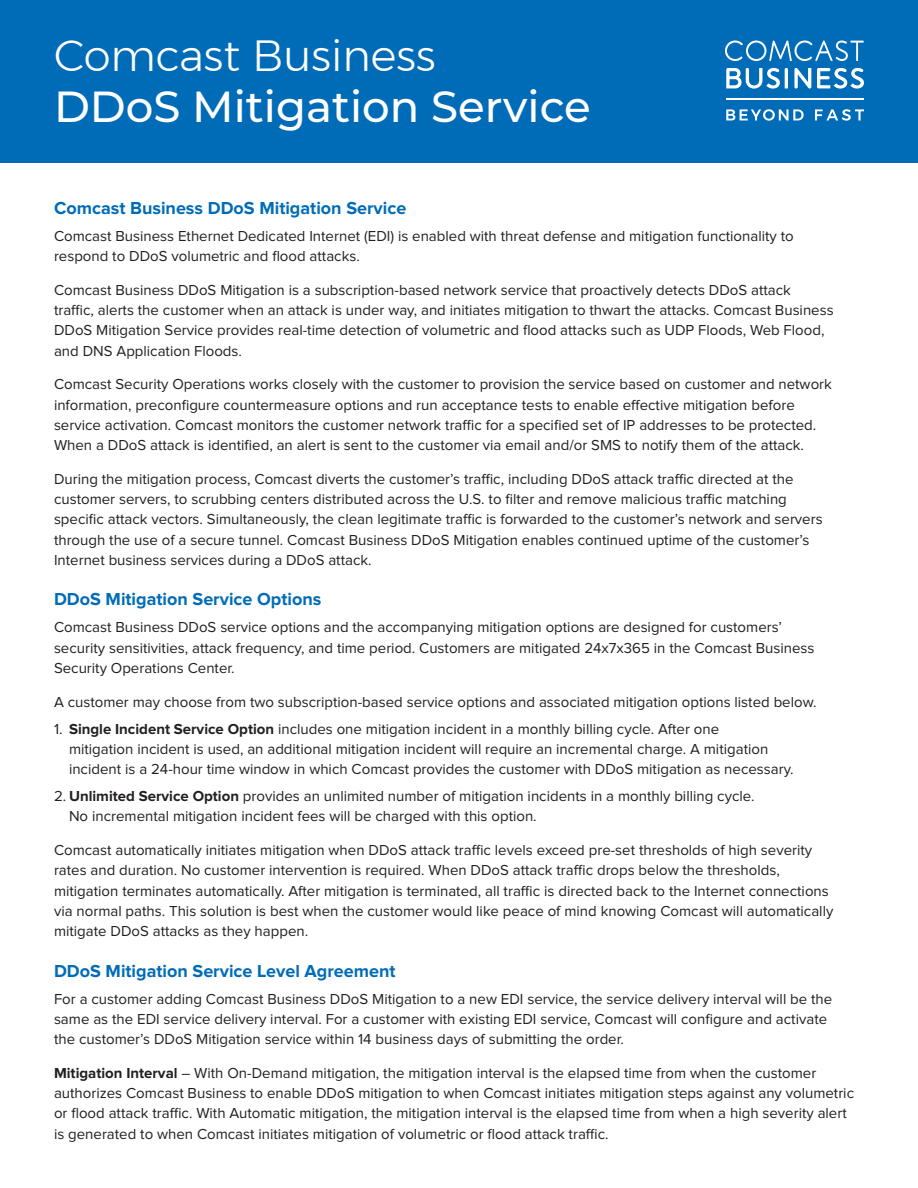
<style>
.page{position:relative;width:918px;height:1188px;background:#fff}
.page>*{position:absolute;margin:0;border:0;box-sizing:border-box;transform-origin:0 0}
.t1{font:500 43.5px/51px "Montserrat";color:#fff}
.t2{font:700 18px "Proxima Nova";color:#006cb7}
.t3{font:15px/20.2px "Proxima Nova";color:#231f20}
.s1{font-weight:300}
.s2{font-weight:700}
</style>
<div class="page">
<div style="left:0;top:0;width:918px;height:162px;background:#006cb7"></div>
<svg style="left:726px;top:109px;width:78px;height:12px"></svg>
<svg style="left:815px;top:109px;width:49px;height:12px"></svg>
<svg style="left:725px;top:40px;width:139px;height:21px"></svg>
<svg style="left:794px;top:68px;width:17px;height:21px"></svg>
<svg style="left:726px;top:68px;width:62px;height:21px"></svg>
<svg style="left:817px;top:68px;width:47px;height:21px"></svg>
<hr style="left:726px;top:98px;width:138px;height:2px;background:#fff">
<p class="t1" style="left:54px;top:28px;width:538px"><span class="s1">Comcast Business<br></span>DDoS Mitigation Service</p>
<p class="t2" style="left:54px;top:198px;width:354px">Comcast Business DDoS Mitigation Service</p>
<p class="t3" style="left:54px;top:226px;width:741px">Comcast Business Ethernet Dedicated Internet (EDI) is enabled with threat defense and mitigation functionality to respond to DDoS volumetric and flood attacks.</p>
<p class="t3" style="left:54px;top:280px;width:781px">Comcast Business DDoS Mitigation is a subscription-based network service that proactively detects DDoS attack traffic, alerts the customer when an attack is under way, and initiates mitigation to thwart the attacks. Comcast Business DDoS Mitigation Service provides real-time detection of volumetric and flood attacks such as UDP Floods, Web Flood, and DNS Application Floods.</p>
<p class="t3" style="left:54px;top:375px;width:779px">Comcast Security Operations works closely with the customer to provision the service based on customer and network information, preconfigure countermeasure options and run acceptance tests to enable effective mitigation before service activation. Comcast monitors the customer network traffic for a specified set of IP addresses to be protected.<br>When a DDoS attack is identified, an alert is sent to the customer via email and/or SMS to notify them of the attack.</p>
<p class="t3" style="left:54px;top:469px;width:770px">During the mitigation process, Comcast diverts the customer’s traffic, including DDoS attack traffic directed at the customer servers, to scrubbing centers distributed across the U.S. to filter and remove malicious traffic matching specific attack vectors. Simultaneously, the clean legitimate traffic is forwarded to the customer’s network and servers through the use of a secure tunnel. Comcast Business DDoS Mitigation enables continued uptime of the customer’s Internet business services during a DDoS attack.</p>
<p class="t2" style="left:54px;top:589px;width:269px">DDoS Mitigation Service Options</p>
<p class="t3" style="left:54px;top:618px;width:762px">Comcast Business DDoS service options and the accompanying mitigation options are designed for customers’ security sensitivities, attack frequency, and time period. Customers are mitigated 24x7x365 in the Comcast Business<br>Security Operations Center.</p>
<p class="t3" style="left:54px;top:692px;width:764px">A customer may choose from two subscription-based service options and associated mitigation options listed below.</p>
<p class="t3" style="left:69px;top:719px;width:726px;text-indent:-15px">1. <span class="s2">Single Incident Service Option</span> includes one mitigation incident in a monthly billing cycle. After one<br>mitigation incident is used, an additional mitigation incident will require an incremental charge. A mitigation incident is a 24-hour time window in which Comcast provides the customer with DDoS mitigation as necessary.</p>
<p class="t3" style="left:69px;top:786px;width:687px;text-indent:-15px">2. <span class="s2">Unlimited Service Option</span> provides an unlimited number of mitigation incidents in a monthly billing cycle.<br>No incremental mitigation incident fees will be charged with this option.</p>
<p class="t3" style="left:54px;top:840px;width:781px">Comcast automatically initiates mitigation when DDoS attack traffic levels exceed pre-set thresholds of high severity rates and duration. No customer intervention is required. When DDoS attack traffic drops below the thresholds, mitigation terminates automatically. After mitigation is terminated, all traffic is directed back to the Internet connections via normal paths. This solution is best when the customer would like peace of mind knowing Comcast will automatically mitigate DDoS attacks as they happen.</p>
<p class="t2" style="left:54px;top:960px;width:343px">DDoS Mitigation Service Level Agreement</p>
<p class="t3" style="left:54px;top:989px;width:780px">For a customer adding Comcast Business DDoS Mitigation to a new EDI service, the service delivery interval will be the same as the EDI service delivery interval. For a customer with existing EDI service, Comcast will configure and activate the customer’s DDoS Mitigation service within 14 business days of submitting the order.</p>
<p class="t3" style="left:54px;top:1063px;width:802px"><span class="s2">Mitigation Interval</span> – With On-Demand mitigation, the mitigation interval is the elapsed time from when the customer authorizes Comcast Business to enable DDoS mitigation to when Comcast initiates mitigation steps against any volumetric or flood attack traffic. With Automatic mitigation, the mitigation interval is the elapsed time from when a high severity alert is generated to when Comcast initiates mitigation of volumetric or flood attack traffic.</p>
</div>
